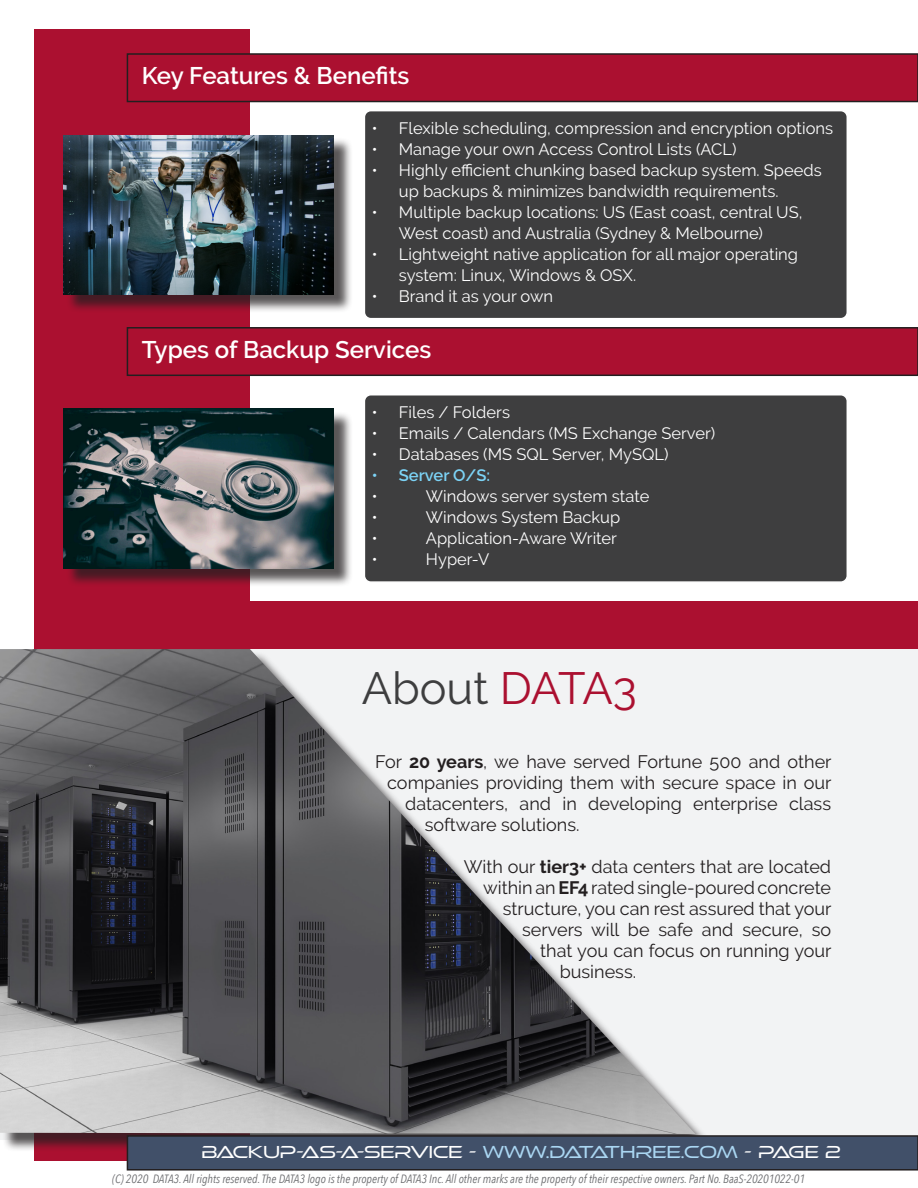
<style>
.page{position:relative;width:918px;height:1188px;background:#fff}
.page>*{position:absolute;margin:0;border:0;box-sizing:border-box;transform-origin:0 0}
.t1{font:45px "Raleway";color:#3e3e3f}
.t2{font:600 24px "Raleway";color:#fff}
.t3{font:18px "Raleway";color:#231f20}
.t4{font:18px "Ethnocentric Lt";color:#fff}
.t5{font:16.5px/21px "Raleway";color:#fff}
.t6{font:600 16.5px "Raleway";color:#7cd3f6}
.t7{font:italic 12px "Avenir Next Condensed";color:#6c6d70}
.s1{color:#ab1030}
.s2{font-weight:700}
.s3{color:#aad6f2}
</style>
<div class="page">
<div style="left:0;top:649px;width:918px;height:491px;background:#f2f3f4"></div>
<div style="left:34px;top:29px;width:216px;height:1132px;background:#ab1030"></div>
<div style="left:127px;top:54px;width:791px;height:48px;background:#ab1030"></div>
<div style="left:127px;top:53px;width:791px;height:49px;border:2px solid #231f20"></div>
<div style="left:66px;top:137px;width:286px;height:176px;background:#231f20;opacity:.75"></div>
<img style="left:64px;top:135px;width:270px;height:159px">
<div style="left:127px;top:328px;width:791px;height:47px;background:#ab1030"></div>
<div style="left:127px;top:327px;width:791px;height:49px;border:2px solid #231f20"></div>
<div style="left:127px;top:602px;width:791px;height:47px;background:#ab1030"></div>
<div style="left:66px;top:411px;width:287px;height:176px;background:#231f20;opacity:.75"></div>
<img style="left:64px;top:409px;width:270px;height:159px">
<div style="left:2px;top:651px;width:711px;height:501px;background:#231f20;opacity:.75"></div>
<img style="left:0;top:649px;width:695px;height:485px">
<div style="left:127px;top:1136px;width:791px;height:34px;background:#415069"></div>
<div style="left:127px;top:1135px;width:791px;height:36px;border:2px solid #231f20"></div>
<div style="left:364px;top:111px;width:483px;height:208px;background:#3e3e3f;border-radius:6px"></div>
<div style="left:364px;top:110px;width:484px;height:209px;border:2px solid #fff;border-radius:6px"></div>
<div style="left:364px;top:395px;width:483px;height:187px;background:#3e3e3f;border-radius:6px"></div>
<div style="left:364px;top:394px;width:484px;height:189px;border:2px solid #fff;border-radius:6px"></div>
<p class="t2" style="left:142px;top:62px;width:269px">Key Features &amp; Benefits</p>
<p class="t5" style="left:372px;top:117px;width:463px">• Flexible scheduling, compression and encryption options</p>
<p class="t5" style="left:372px;top:138px;width:366px">• Manage your own Access Control Lists (ACL)</p>
<p class="t5" style="left:399px;top:159px;width:424px;text-indent:-27px">• Highly efficient chunking based backup system. Speeds up backups &amp; minimizes bandwidth requirements.</p>
<p class="t5" style="left:399px;top:201px;width:405px;text-indent:-27px">• Multiple backup locations: US (East coast, central US,<br>West coast) and Australia (Sydney &amp; Melbourne)</p>
<p class="t5" style="left:399px;top:243px;width:401px;text-indent:-27px">• Lightweight native application for all major operating system: Linux, Windows &amp; OSX.</p>
<p class="t5" style="left:372px;top:285px;width:183px">• Brand it as your own</p>
<p class="t2" style="left:142px;top:336px;width:291px">Types of Backup Services</p>
<p class="t5" style="left:372px;top:401px;width:140px">• Files / Folders</p>
<p class="t5" style="left:372px;top:422px;width:345px">• Emails / Calendars (MS Exchange Server)</p>
<p class="t5" style="left:372px;top:443px;width:298px">• Databases (MS SQL Server, MySQL)</p>
<p class="t6" style="left:372px;top:465px;width:120px">• Server O/S:</p>
<p class="t5" style="left:372px;top:485px;width:7px">•</p>
<p class="t5" style="left:426px;top:485px;width:225px">Windows server system state</p>
<p class="t5" style="left:372px;top:506px;width:7px">•</p>
<p class="t5" style="left:426px;top:506px;width:196px">Windows System Backup</p>
<p class="t5" style="left:372px;top:527px;width:7px">•</p>
<p class="t5" style="left:426px;top:527px;width:193px">Application-Aware Writer</p>
<p class="t5" style="left:372px;top:548px;width:7px">•</p>
<p class="t5" style="left:426px;top:548px;width:65px">Hyper-V</p>
<p class="t1" style="left:362px;top:662px;width:277px">About <span class="s1">DATA3</span></p>
<p class="t3" style="left:375px;top:751px;width:458px">For <span class="s2">20 years</span>, we have served Fortune 500 and other</p>
<p class="t3" style="left:387px;top:772px;width:446px">companies providing them with secure space in our</p>
<p class="t3" style="left:405px;top:793px;width:427px">datacenters, and in developing enterprise class</p>
<p class="t3" style="left:425px;top:814px;width:156px">software solutions.</p>
<p class="t3" style="left:464px;top:856px;width:369px">With our <span class="s2">tier3+</span> data centers that are located</p>
<p class="t3" style="left:483px;top:877px;width:349px">within an <span class="s2">EF4</span> rated single-poured concrete</p>
<p class="t3" style="left:503px;top:898px;width:330px">structure, you can rest assured that your</p>
<p class="t3" style="left:522px;top:919px;width:311px">servers will be safe and secure, so</p>
<p class="t3" style="left:540px;top:940px;width:293px">that you can focus on running your</p>
<p class="t3" style="left:560px;top:961px;width:78px">business.</p>
<p class="t4" style="left:201px;top:1141px;width:641px">BACKUP-AS-A-SERVICE - <span class="s3">WWW.DATATHREE.COM</span> - PAGE 2</p>
<p class="t7" style="left:112px;top:1171px;width:694px">(C) 2020 DATA3. All rights reserved. The DATA3 logo is the property of DATA3 Inc. All other marks are the property of their respective owners. Part No. BaaS-20201022-01</p>
</div>
